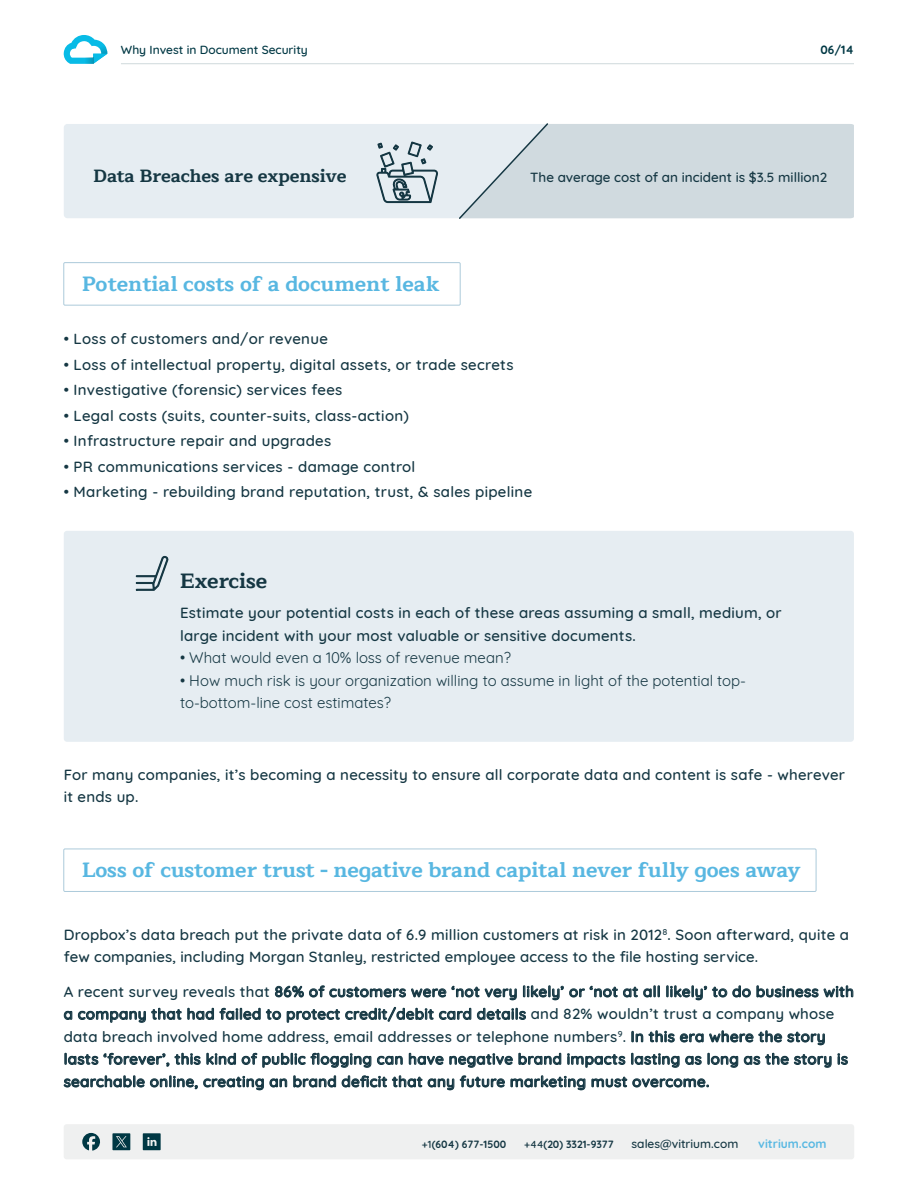
<style>
.page{position:relative;width:918px;height:1188px;background:#fff}
.page>*{position:absolute;margin:0;border:0;box-sizing:border-box;transform-origin:0 0}
.t1{font:700 21px "Maitree";color:#58b7e1}
.t2{font:700 21px "Maitree";color:#153743}
.t3{font:700 18px "Maitree";color:#153743}
.t4{font:500 15px/22.5px "Quicksand";letter-spacing:.015em;color:#153743}
.t5{font:15px/22.5px "Quicksand";color:#153743}
.t6{font:500 13.5px "Quicksand";color:#153743}
.t7{font:500 12px "Quicksand";color:#003844}
.t8{font:500 12px "Quicksand";color:#153743}
.t9{font:700 12px "Quicksand";color:#58b8e2}
.t10{font:700 12px "Quicksand";color:#003844}
.t11{font:700 10.5px "Quicksand";color:#153743}
.s1{font-weight:500}
</style>
<div class="page">
<svg style="left:63px;top:35px;width:44px;height:29px"></svg>
<hr style="left:121px;top:63px;width:733px;height:1px;background:#003844">
<div style="left:64px;top:124px;width:790px;height:94px;background:#e6edf2;border-radius:4px"></div>
<svg style="left:459px;top:123px;width:395px;height:96px;background:#d2dbe0"></svg>
<svg style="left:376px;top:141px;width:62px;height:63px"></svg>
<div style="left:63px;top:262px;width:398px;height:44px;border:1px solid #accada"></div>
<div style="left:64px;top:531px;width:790px;height:211px;background:#e6edf2;border-radius:3px"></div>
<svg style="left:135px;top:555px;width:34px;height:36px"></svg>
<div style="left:63px;top:848px;width:754px;height:44px;border:1px solid #accada"></div>
<svg style="left:275px;top:985px;width:242px;height:15px"></svg>
<svg style="left:523px;top:985px;width:137px;height:15px"></svg>
<svg style="left:666px;top:985px;width:187px;height:15px"></svg>
<svg style="left:64px;top:1011px;width:8px;height:9px"></svg>
<svg style="left:78px;top:1008px;width:203px;height:15px"></svg>
<svg style="left:287px;top:1007px;width:184px;height:16px"></svg>
<svg style="left:477px;top:1008px;width:49px;height:12px"></svg>
<svg style="left:631px;top:1030px;width:194px;height:15px"></svg>
<svg style="left:64px;top:1053px;width:172px;height:14px"></svg>
<svg style="left:242px;top:1053px;width:129px;height:15px"></svg>
<svg style="left:377px;top:1056px;width:26px;height:9px"></svg>
<svg style="left:409px;top:1053px;width:152px;height:15px"></svg>
<svg style="left:567px;top:1053px;width:58px;height:15px"></svg>
<svg style="left:631px;top:1053px;width:107px;height:15px"></svg>
<svg style="left:744px;top:1053px;width:104px;height:15px"></svg>
<svg style="left:64px;top:1075px;width:200px;height:15px"></svg>
<svg style="left:270px;top:1078px;width:17px;height:9px"></svg>
<svg style="left:293px;top:1075px;width:43px;height:13px"></svg>
<svg style="left:342px;top:1075px;width:112px;height:15px"></svg>
<svg style="left:460px;top:1075px;width:125px;height:15px"></svg>
<svg style="left:591px;top:1077px;width:118px;height:11px"></svg>
<div style="left:64px;top:1124px;width:790px;height:35px;background:#eff0f0;border-radius:3px"></div>
<svg style="left:82px;top:1133px;width:18px;height:18px"></svg>
<svg style="left:112px;top:1133px;width:18px;height:17px"></svg>
<svg style="left:143px;top:1133px;width:18px;height:17px"></svg>
<p class="t7" style="left:121px;top:40px;width:188px">Why Invest in Document Security</p>
<p class="t10" style="left:820px;top:39px;width:35px">06/14</p>
<p class="t3" style="left:93px;top:161px;width:255px">Data Breaches are expensive</p>
<p class="t6" style="left:530px;top:167px;width:298px">The average cost of an incident is $3.5 million2</p>
<h1 class="t1" style="left:82px;top:266px;width:359px">Potential costs of a document leak</h1>
<p class="t4" style="left:64px;top:326px;width:266px">• Loss of customers and/or revenue</p>
<p class="t4" style="left:64px;top:352px;width:451px">• Loss of intellectual property, digital assets, or trade secrets</p>
<p class="t4" style="left:64px;top:377px;width:280px">• Investigative (forensic) services fees</p>
<p class="t4" style="left:64px;top:403px;width:347px">• Legal costs (suits, counter-suits, class-action)</p>
<p class="t4" style="left:64px;top:428px;width:269px">• Infrastructure repair and upgrades</p>
<p class="t4" style="left:64px;top:454px;width:353px">• PR communications services - damage control</p>
<p class="t4" style="left:64px;top:479px;width:470px">• Marketing - rebuilding brand reputation, trust, &amp; sales pipeline</p>
<h1 class="t2" style="left:180px;top:563px;width:89px">Exercise</h1>
<p class="t4" style="left:180px;top:600px;width:603px">Estimate your potential costs in each of these areas assuming a small, medium, or large incident with your most valuable or sensitive documents.</p>
<p class="t5" style="left:180px;top:645px;width:332px">• What would even a 10% loss of revenue mean?</p>
<p class="t5" style="left:180px;top:668px;width:568px">• How much risk is your organization willing to assume in light of the potential top&shy;to-bottom-line cost estimates?</p>
<p class="t4" style="left:64px;top:762px;width:783px">For many companies, it’s becoming a necessity to ensure all corporate data and content is safe - wherever it ends up.</p>
<h1 class="t1" style="left:82px;top:852px;width:720px">Loss of customer trust - negative brand capital never fully goes away</h1>
<p class="t4" style="left:64px;top:922px;width:787px">Dropbox’s data breach put the private data of 6.9 million customers at risk in 2012<sup>8</sup>. Soon afterward, quite a few companies, including Morgan Stanley, restricted employee access to the file hosting service.</p>
<p class="t4" style="left:64px;top:979px;width:792px">A recent survey reveals that 86% of customers were ‘not very likely’ or ‘not at all likely’ to do business with a company that had failed to protect credit/debit card details and 82% wouldn’t trust a company whose data breach involved home address, email addresses or telephone numbers<sup>9</sup>. In this era where the story lasts ‘forever’, this kind of public flogging can have negative brand impacts lasting as long as the story is searchable online, creating an brand deficit that any future marketing must overcome.</p>
<p class="t11" style="left:422px;top:1135px;width:86px"><span class="s1">+1</span>(604) 677-1500</p>
<p class="t11" style="left:524px;top:1135px;width:91px"><span class="s1">+44</span>(20) 3321-9377</p>
<p class="t8" style="left:631px;top:1134px;width:108px">sales@vitrium.com</p>
<p class="t9" style="left:758px;top:1133px;width:70px">vitrium.com</p>
</div>
